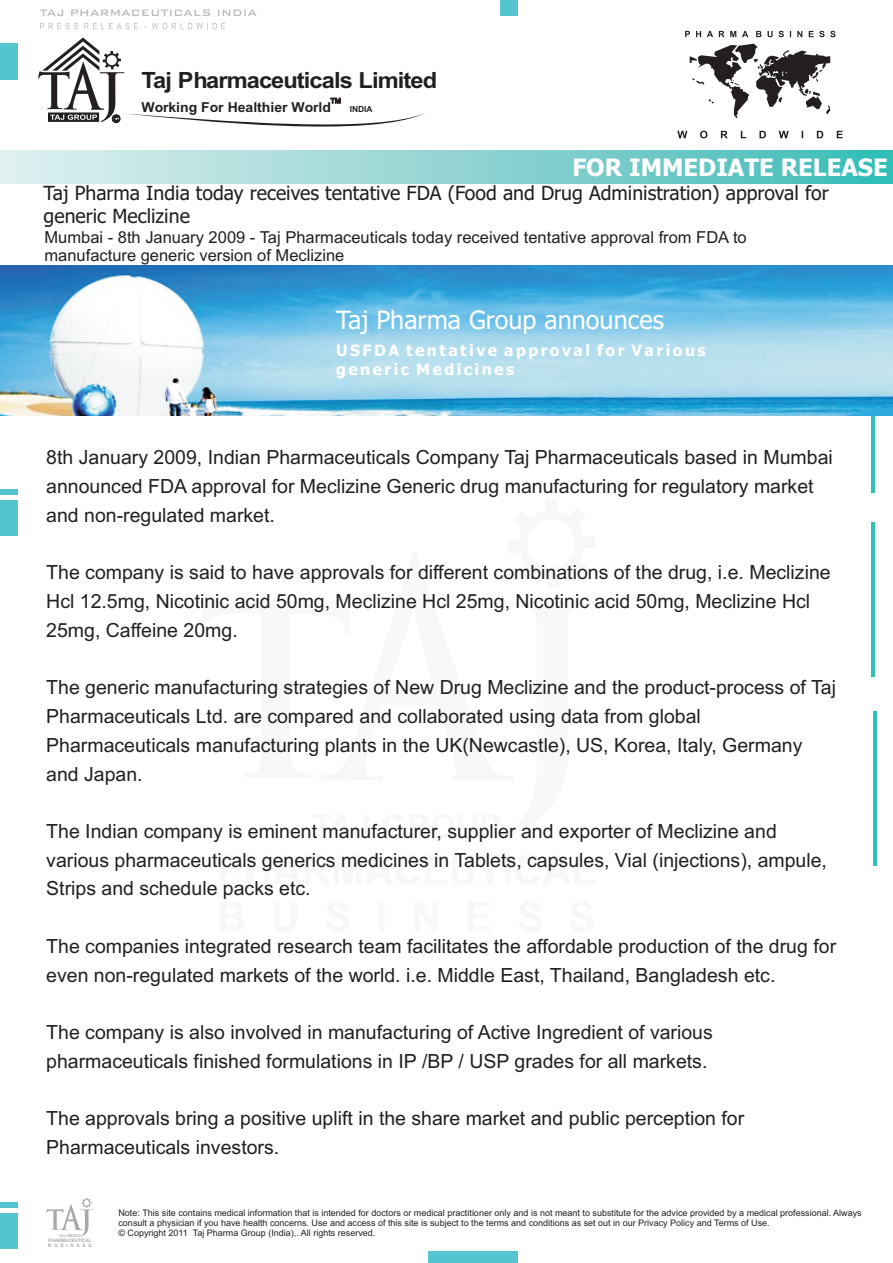
<style>
.page{position:relative;width:893px;height:1263px;background:#fff}
.page>*{position:absolute;margin:0;border:0;box-sizing:border-box;transform-origin:0 0}
.t1{font:25.2px "Tahoma";color:#fff}
.t2{font:700 24px "Tahoma";color:#fff}
.t3{font:700 22.35px "Arial";letter-spacing:-.04em;color:#231f20;scale:1.05 1}
.t4{font:19.5px/28.8px "Arial";color:#231f20}
.t5{font:19.5px/23.5px "Tahoma";color:#231f20}
.t6{font:16.5px/18.5px "Arial";color:#231f20}
.t7{font:700 15.6px/18.9px "Tahoma";letter-spacing:.155em;color:#fff}
.t8{font:700 13.65px "Arial";color:#231f20}
.t9{font:9px/10.1px "Arial";color:#231f20}
.t10{font:700 8.4px "Arial";color:#231f20}
.t11{font:700 4.8px/5.4px "Arial";color:#a8a9ad;scale:.96 1}
.t12{font:700 3.75px "Arial";color:#a8a9ad}
</style>
<div class="page">
<hr style="left:871px;top:338px;width:4px;height:155px;background:#30beb9">
<svg style="left:40px;top:10px;width:217px;height:6px"></svg>
<svg style="left:40px;top:23px;width:185px;height:6px"></svg>
<img style="left:0;top:151px;width:893px;height:32px">
<svg style="left:690px;top:44px;width:140px;height:74px"></svg>
<svg style="left:677px;top:131px;width:166px;height:7px"></svg>
<svg style="left:685px;top:31px;width:150px;height:6px"></svg>
<div style="left:500px;top:0;width:18px;height:16px;background:#54c5cf"></div>
<div style="left:428px;top:1250px;width:90px;height:13px;background:#54c5cf"></div>
<svg style="left:38px;top:38px;width:387px;height:89px"></svg>
<div style="left:0;top:43px;width:17px;height:37px;background:#54c5cf"></div>
<div style="left:0;top:489px;width:17px;height:5px;background:#54c5cf"></div>
<div style="left:0;top:500px;width:17px;height:36px;background:#54c5cf"></div>
<img style="left:0;top:265px;width:893px;height:151px">
<hr style="left:871px;top:522px;width:4px;height:155px;background:#30beb9">
<hr style="left:873px;top:711px;width:3px;height:155px;background:#30beb9">
<svg style="left:46px;top:1198px;width:48px;height:39px"></svg>
<div style="left:0;top:1202px;width:18px;height:5px;background:#54c5cf"></div>
<div style="left:0;top:1214px;width:18px;height:35px;background:#54c5cf"></div>
<p class="t3" style="left:142px;top:72px;width:283px">Taj Pharmaceuticals Limited</p>
<p class="t8" style="left:142px;top:102px;width:191px">Working For Healthier World</p>
<p class="t10" style="left:350px;top:106px;width:24px">INDIA</p>
<p class="t2" style="left:572px;top:157px;width:317px">FOR IMMEDIATE RELEASE</p>
<p class="t5" style="left:44px;top:183px;width:787px">Taj Pharma India today receives tentative FDA (Food and Drug Administration) approval for generic Meclizine</p>
<p class="t6" style="left:44px;top:229px;width:704px">Mumbai - 8th January 2009 - Taj Pharmaceuticals today received tentative approval from FDA to manufacture generic version of Meclizine</p>
<p class="t1" style="left:336px;top:310px;width:329px">Taj Pharma Group announces</p>
<p class="t7" style="left:336px;top:342px;width:371px">USFDA tentative approval for Various generic Medicines</p>
<p class="t4" style="left:46px;top:445px;width:788px">8th January 2009, Indian Pharmaceuticals Company Taj Pharmaceuticals based in Mumbai announced FDA approval for Meclizine Generic drug manufacturing for regulatory market and non-regulated market.</p>
<p class="t4" style="left:46px;top:560px;width:786px">The company is said to have approvals for different combinations of the drug, i.e. Meclizine<br>Hcl 12.5mg, Nicotinic acid 50mg, Meclizine Hcl 25mg, Nicotinic acid 50mg, Meclizine Hcl<br>25mg, Caffeine 20mg.</p>
<p class="t4" style="left:46px;top:675px;width:791px">The generic manufacturing strategies of New Drug Meclizine and the product-process of Taj Pharmaceuticals Ltd. are compared and collaborated using data from global Pharmaceuticals manufacturing plants in the UK(Newcastle), US, Korea, Italy, Germany and Japan.</p>
<p class="t4" style="left:46px;top:818px;width:782px">The Indian company is eminent manufacturer, supplier and exporter of Meclizine and various pharmaceuticals generics medicines in Tablets, capsules, Vial (injections), ampule,<br>Strips and schedule packs etc.</p>
<p class="t4" style="left:46px;top:933px;width:791px">The companies integrated research team facilitates the affordable production of the drug for even non-regulated markets of the world. i.e. Middle East, Thailand, Bangladesh etc.</p>
<p class="t4" style="left:46px;top:1020px;width:668px">The company is also involved in manufacturing of Active Ingredient of various pharmaceuticals finished formulations in IP /BP / USP grades for all markets.</p>
<p class="t4" style="left:46px;top:1106px;width:699px">The approvals bring a positive uplift in the share market and public perception for<br>Pharmaceuticals investors.</p>
<p class="t9" style="left:118px;top:1209px;width:745px">Note: This site contains medical information that is intended for doctors or medical practitioner only and is not meant to substitute for the advice provided by a medical professional. Always consult a physician if you have health concerns. Use and access of this site is subject to the terms and conditions as set out in our Privacy Policy and Terms of Use.</p>
<p class="t12" style="left:59px;top:1234px;width:23px">TAJ GROUP</p>
<p class="t9" style="left:118px;top:1229px;width:258px">© Copyright 2011 Taj Pharma Group (India),. All rights reserved.</p>
<p class="t11" style="left:48px;top:1238px;width:47px">PHARMACEUTICAL<br>B U S I N E S S</p>
</div>
